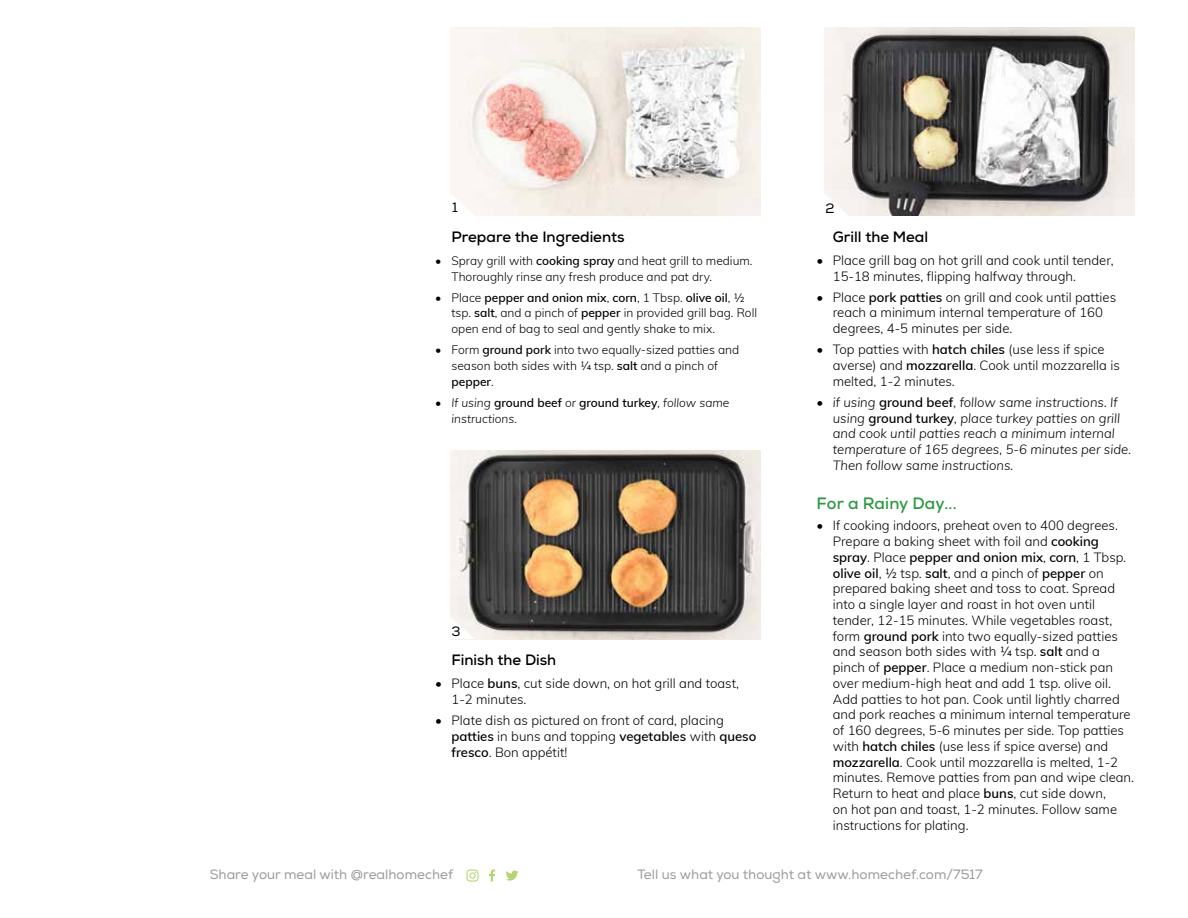
<style>
.page{position:relative;width:1188px;height:918px;background:#fff}
.page>*{position:absolute;margin:0;border:0;box-sizing:border-box;transform-origin:0 0}
.t1{font:700 16.5px "Nexa";letter-spacing:.005em;color:#2c9942}
.t2{font:700 15px "Nexa";color:#000}
.t3{font:13.5px "Nexa";color:#9a9a9a}
.t4{font:13.5px "Nexa";color:#000}
.t5{font:300 13.2px/15.8px "Muli";color:#000}
.t6{font:italic 300 13.2px/15.8px "Muli";color:#000}
.t7{font:300 12px/15.8px "Muli";color:#000}
.t8{font:italic 300 12px/15.8px "Muli";color:#000}
.s1{font-weight:600}
.s2{font-style:normal}
.s3{font-weight:600;font-style:normal}
</style>
<div class="page">
<svg style="left:489px;top:870px;width:6px;height:12px"></svg>
<svg style="left:466px;top:870px;width:13px;height:12px"></svg>
<svg style="left:506px;top:871px;width:12px;height:10px"></svg>
<img style="left:450px;top:450px;width:311px;height:189px">
<img style="left:450px;top:27px;width:311px;height:189px">
<img style="left:824px;top:27px;width:311px;height:189px">
<svg style="left:450px;top:193px;width:26px;height:23px"></svg>
<svg style="left:824px;top:193px;width:25px;height:23px"></svg>
<svg style="left:450px;top:617px;width:25px;height:22px"></svg>
<p class="t4" style="left:452px;top:200px;width:7px">1</p>
<p class="t2" style="left:452px;top:227px;width:175px">Prepare the Ingredients</p>
<p class="t7" style="left:452px;top:252px;width:303px;text-indent:-16px">• Spray grill with <span class="s1">cooking spray</span> and heat grill to medium.<br>Thoroughly rinse any fresh produce and pat dry.</p>
<p class="t7" style="left:452px;top:289px;width:307px;text-indent:-16px">• Place <span class="s1">pepper and onion mix</span>, <span class="s1">corn</span>, 1 Tbsp. <span class="s1">olive oil</span>, ½ tsp. <span class="s1">salt</span>, and a pinch of <span class="s1">pepper</span> in provided grill bag. Roll open end of bag to seal and gently shake to mix.</p>
<p class="t7" style="left:452px;top:342px;width:289px;text-indent:-16px">• Form <span class="s1">ground pork</span> into two equally-sized patties and season both sides with ¼ tsp. <span class="s1">salt</span> and a pinch of <span class="s1">pepper</span>.</p>
<p class="t8" style="left:452px;top:394px;width:279px;text-indent:-16px"><span class="s2">•</span> If using <span class="s3">ground beef</span> or <span class="s3">ground turkey</span>, follow same instructions.</p>
<p class="t4" style="left:451px;top:623px;width:11px">3</p>
<p class="t2" style="left:452px;top:650px;width:106px">Finish the Dish</p>
<p class="t5" style="left:452px;top:675px;width:289px;text-indent:-16px">• Place <span class="s1">buns</span>, cut side down, on hot grill and toast,<br>1-2 minutes.</p>
<p class="t5" style="left:452px;top:712px;width:306px;text-indent:-16px">• Plate dish as pictured on front of card, placing <span class="s1">patties</span> in buns and topping <span class="s1">vegetables</span> with <span class="s1">queso fresco</span>. Bon appétit!</p>
<p class="t4" style="left:825px;top:200px;width:11px">2</p>
<p class="t2" style="left:833px;top:227px;width:97px">Grill the Meal</p>
<p class="t5" style="left:833px;top:252px;width:282px;text-indent:-16px">• Place grill bag on hot grill and cook until tender,<br>15-18 minutes, flipping halfway through.</p>
<p class="t5" style="left:833px;top:288px;width:285px;text-indent:-16px">• Place <span class="s1">pork patties</span> on grill and cook until patties reach a minimum internal temperature of 160 degrees, 4-5 minutes per side.</p>
<p class="t5" style="left:833px;top:341px;width:289px;text-indent:-16px">• Top patties with <span class="s1">hatch chiles</span> (use less if spice averse) and <span class="s1">mozzarella</span>. Cook until mozzarella is melted, 1-2 minutes.</p>
<p class="t6" style="left:833px;top:394px;width:300px;text-indent:-16px"><span class="s2">•</span> if using <span class="s3">ground beef</span>, follow same instructions. If using <span class="s3">ground turkey</span>, place turkey patties on grill and cook until patties reach a minimum internal temperature of 165 degrees, 5-6 minutes per side.<br>Then follow same instructions.</p>
<p class="t1" style="left:817px;top:493px;width:142px">For a Rainy Day...</p>
<p class="t5" style="left:833px;top:517px;width:303px;text-indent:-16px">• If cooking indoors, preheat oven to 400 degrees.<br>Prepare a baking sheet with foil and <span class="s1">cooking spray</span>. Place <span class="s1">pepper and onion mix</span>, <span class="s1">corn</span>, 1 Tbsp. <span class="s1">olive oil</span>, ½ tsp. <span class="s1">salt</span>, and a pinch of <span class="s1">pepper</span> on prepared baking sheet and toss to coat. Spread into a single layer and roast in hot oven until tender, 12-15 minutes. While vegetables roast, form <span class="s1">ground pork</span> into two equally-sized patties and season both sides with ¼ tsp. <span class="s1">salt</span> and a pinch of <span class="s1">pepper</span>. Place a medium non-stick pan over medium-high heat and add 1 tsp. olive oil.<br>Add patties to hot pan. Cook until lightly charred and pork reaches a minimum internal temperature of 160 degrees, 5-6 minutes per side. Top patties with <span class="s1">hatch chiles</span> (use less if spice averse) and <span class="s1">mozzarella</span>. Cook until mozzarella is melted, 1-2 minutes. Remove patties from pan and wipe clean.<br>Return to heat and place <span class="s1">buns</span>, cut side down,<br>on hot pan and toast, 1-2 minutes. Follow same instructions for plating.</p>
<p class="t3" style="left:210px;top:867px;width:245px">Share your meal with @realhomechef</p>
<p class="t3" style="left:638px;top:867px;width:347px">Tell us what you thought at www.homechef.com/7517</p>
</div>
